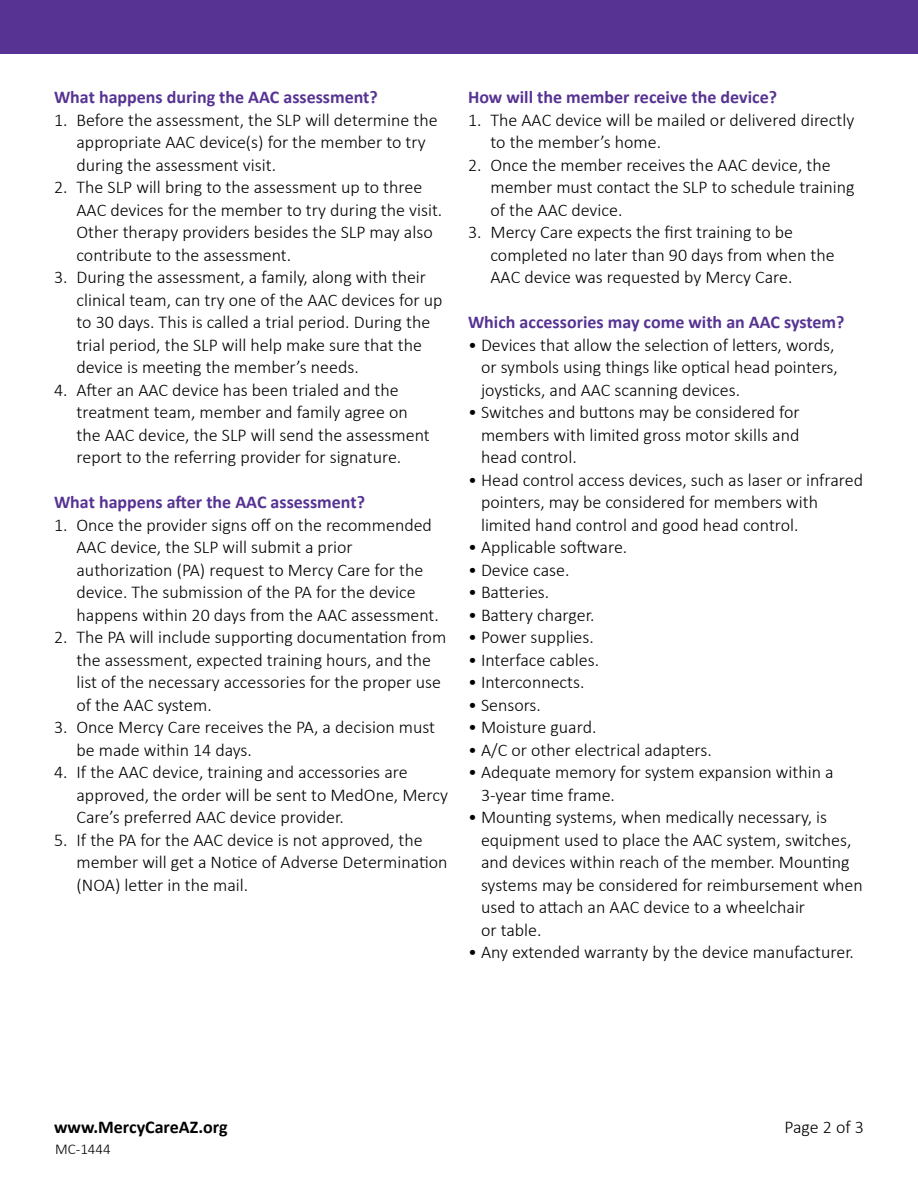
<style>
.page{position:relative;width:918px;height:1188px;background:#fff}
.page>*{position:absolute;margin:0;border:0;box-sizing:border-box;transform-origin:0 0}
.t1{font:300 18px/22.5px "Calibri";color:#000}
.t2{font:700 18px "Calibri";color:#573393}
.t3{font:700 18px "Calibri";color:#000}
.t4{font:300 15px "Calibri";color:#000}
</style>
<div class="page">
<div style="left:0;top:0;width:918px;height:54px;background:#573393"></div>
<p class="t2" style="left:54px;top:84px;width:325px">What happens during the AAC assessment?</p>
<p class="t1" style="left:76px;top:108px;width:363px;text-indent:-22px">1. Before the assessment, the SLP will determine the appropriate AAC device(s) for the member to try during the assessment visit.</p>
<p class="t1" style="left:76px;top:176px;width:367px;text-indent:-22px">2. The SLP will bring to the assessment up to three AAC devices for the member to try during the visit.<br>Other therapy providers besides the SLP may also contribute to the assessment.</p>
<p class="t1" style="left:76px;top:266px;width:367px;text-indent:-22px">3. During the assessment, a family, along with their clinical team, can try one of the AAC devices for up to 30 days. This is called a trial period. During the trial period, the SLP will help make sure that the device is meeting the member’s needs.</p>
<p class="t1" style="left:76px;top:378px;width:355px;text-indent:-22px">4. After an AAC device has been trialed and the treatment team, member and family agree on the AAC device, the SLP will send the assessment report to the referring provider for signature.</p>
<p class="t2" style="left:54px;top:489px;width:313px">What happens after the AAC assessment?</p>
<p class="t1" style="left:76px;top:513px;width:364px;text-indent:-22px">1. Once the provider signs off on the recommended AAC device, the SLP will submit a prior authorization (PA) request to Mercy Care for the device. The submission of the PA for the device happens within 20 days from the AAC assessment.</p>
<p class="t1" style="left:76px;top:626px;width:371px;text-indent:-22px">2. The PA will include supporting documentation from the assessment, expected training hours, and the list of the necessary accessories for the proper use of the AAC system.</p>
<p class="t1" style="left:76px;top:716px;width:360px;text-indent:-22px">3. Once Mercy Care receives the PA, a decision must be made within 14 days.</p>
<p class="t1" style="left:76px;top:761px;width:373px;text-indent:-22px">4. If the AAC device, training and accessories are approved, the order will be sent to MedOne, Mercy<br>Care’s preferred AAC device provider.</p>
<p class="t1" style="left:76px;top:828px;width:373px;text-indent:-22px">5. If the PA for the AAC device is not approved, the member will get a Notice of Adverse Determination (NOA) letter in the mail.</p>
<p class="t2" style="left:468px;top:84px;width:311px">How will the member receive the device?</p>
<p class="t1" style="left:490px;top:108px;width:365px;text-indent:-22px">1. The AAC device will be mailed or delivered directly to the member’s home.</p>
<p class="t1" style="left:490px;top:153px;width:366px;text-indent:-22px">2. Once the member receives the AAC device, the member must contact the SLP to schedule training of the AAC device.</p>
<p class="t1" style="left:490px;top:221px;width:346px;text-indent:-22px">3. Mercy Care expects the first training to be completed no later than 90 days from when the<br>AAC device was requested by Mercy Care.</p>
<p class="t2" style="left:468px;top:309px;width:378px">Which accessories may come with an AAC system?</p>
<p class="t1" style="left:481px;top:333px;width:358px;text-indent:-13px">• Devices that allow the selection of letters, words, or symbols using things like optical head pointers, joysticks, and AAC scanning devices.</p>
<p class="t1" style="left:481px;top:401px;width:320px;text-align:justify;text-indent:-13px">• Switches and buttons may be considered for members with limited gross motor skills and head control.</p>
<p class="t1" style="left:481px;top:468px;width:384px;text-indent:-13px">• Head control access devices, such as laser or infrared pointers, may be considered for members with limited hand control and good head control.</p>
<p class="t1" style="left:468px;top:536px;width:161px">• Applicable software.</p>
<p class="t1" style="left:468px;top:558px;width:103px">• Device case.</p>
<p class="t1" style="left:468px;top:581px;width:83px">• Batteries.</p>
<p class="t1" style="left:468px;top:603px;width:128px">• Battery charger.</p>
<p class="t1" style="left:468px;top:626px;width:127px">• Power supplies.</p>
<p class="t1" style="left:468px;top:648px;width:133px">• Interface cables.</p>
<p class="t1" style="left:468px;top:671px;width:118px">• Interconnects.</p>
<p class="t1" style="left:468px;top:693px;width:75px">• Sensors.</p>
<p class="t1" style="left:468px;top:716px;width:130px">• Moisture guard.</p>
<p class="t1" style="left:468px;top:738px;width:245px">• A/C or other electrical adapters.</p>
<p class="t1" style="left:481px;top:761px;width:354px;text-indent:-13px">• Adequate memory for system expansion within a<br>3-year time frame.</p>
<p class="t1" style="left:481px;top:806px;width:383px;text-indent:-13px">• Mounting systems, when medically necessary, is equipment used to place the AAC system, switches, and devices within reach of the member. Mounting systems may be considered for reimbursement when used to attach an AAC device to a wheelchair<br>or table.</p>
<p class="t1" style="left:468px;top:941px;width:388px">• Any extended warranty by the device manufacturer.</p>
<p class="t3" style="left:54px;top:1115px;width:175px">www.MercyCareAZ.org</p>
<p class="t1" style="left:784px;top:1116px;width:81px">Page 2 of 3</p>
<p class="t4" style="left:55px;top:1140px;width:57px">MC-1444</p>
</div>
